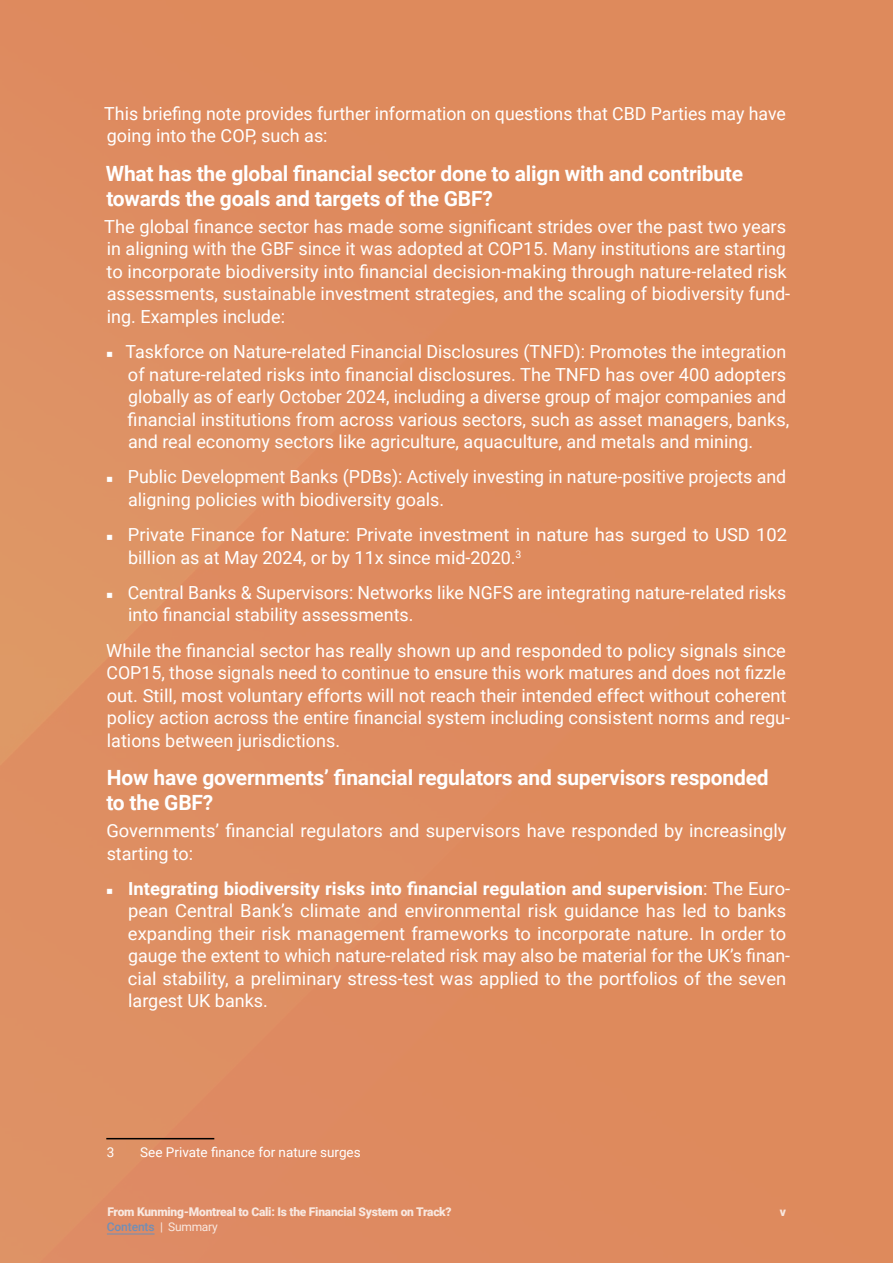
<style>
.page{position:relative;width:893px;height:1263px;background:#de8a5e}
.page>*{position:absolute;margin:0;border:0;box-sizing:border-box;transform-origin:0 0}
.t1{font:700 21px/25.5px "Roboto";letter-spacing:-.01em;color:#fff}
.t2{font:18px/22.5px "Roboto";color:#fff}
.t3{font:13.5px "Roboto";color:#fff}
.t4{font:900 12px "Roboto";letter-spacing:-.02em;color:#fff}
.t5{font:500 12px "Roboto";letter-spacing:-.01em;color:#5390cd}
.s1{font-weight:700}
.s2{font-weight:400;color:#fff}
</style>
<div class="page">
<hr style="left:107px;top:1234px;width:48px;height:1px;background:#5390cd">
<hr style="left:106px;top:1138px;width:108px;height:1px;background:#000">
<p class="t2" style="left:104px;top:101px;width:683px">This briefing note provides further information on questions that CBD Parties may have going into the COP, such as:</p>
<p class="t1" style="left:106px;top:160px;width:639px">What has the global financial sector done to align with and contribute towards the goals and targets of the GBF?</p>
<p class="t2" style="left:104px;top:214px;width:687px">The global finance sector has made some significant strides over the past two years in aligning with the GBF since it was adopted at COP15. Many institutions are starting to incorporate biodiversity into financial decision-making through nature-related risk assessments, sustainable investment strategies, and the scaling of biodiversity fund&shy;ing. Examples include:</p>
<p class="t2" style="left:128px;top:340px;width:663px;text-indent:-23px">◾ Taskforce on Nature-related Financial Disclosures (TNFD): Promotes the integration of nature-related risks into financial disclosures. The TNFD has over 400 adopters globally as of early October 2024, including a diverse group of major companies and financial institutions from across various sectors, such as asset managers, banks, and real economy sectors like agriculture, aquaculture, and metals and mining.</p>
<p class="t2" style="left:128px;top:465px;width:660px;text-indent:-23px">◾ Public Development Banks (PDBs): Actively investing in nature-positive projects and aligning policies with biodiversity goals.</p>
<p class="t2" style="left:128px;top:523px;width:660px;text-indent:-23px">◾ Private Finance for Nature: Private investment in nature has surged to USD 102 billion as at May 2024, or by 11x since mid-2020.<sup>3</sup></p>
<p class="t2" style="left:128px;top:581px;width:660px;text-indent:-23px">◾ Central Banks &amp; Supervisors: Networks like NGFS are integrating nature-related risks into financial stability assessments.</p>
<p class="t2" style="left:106px;top:638px;width:686px">While the financial sector has really shown up and responded to policy signals since COP15, those signals need to continue to ensure this work matures and does not fizzle out. Still, most voluntary efforts will not reach their intended effect without coherent policy action across the entire financial system including consistent norms and regu&shy;lations between jurisdictions.</p>
<p class="t1" style="left:106px;top:764px;width:664px">How have governments’ financial regulators and supervisors responded to the GBF?</p>
<p class="t2" style="left:106px;top:819px;width:682px">Governments’ financial regulators and supervisors have responded by increasingly starting to:</p>
<p class="t2" style="left:128px;top:877px;width:664px;text-indent:-23px">◾ <span class="s1">Integrating biodiversity risks into financial regulation and supervision</span>: The Euro&shy;pean Central Bank’s climate and environmental risk guidance has led to banks expanding their risk management frameworks to incorporate nature. In order to gauge the extent to which nature-related risk may also be material for the UK’s finan&shy;cial stability, a preliminary stress-test was applied to the portfolios of the seven largest UK banks.</p>
<p class="t3" style="left:107px;top:1142px;width:9px">3</p>
<p class="t3" style="left:140px;top:1142px;width:222px">See Private finance for nature surges</p>
<p class="t4" style="left:107px;top:1203px;width:346px">From Kunming-Montreal to Cali: Is the Financial System on Track?</p>
<p class="t4" style="left:780px;top:1203px;width:8px">v</p>
<p class="t5" style="left:107px;top:1218px;width:112px">Contents <span class="s2">| Summary</span></p>
</div>
